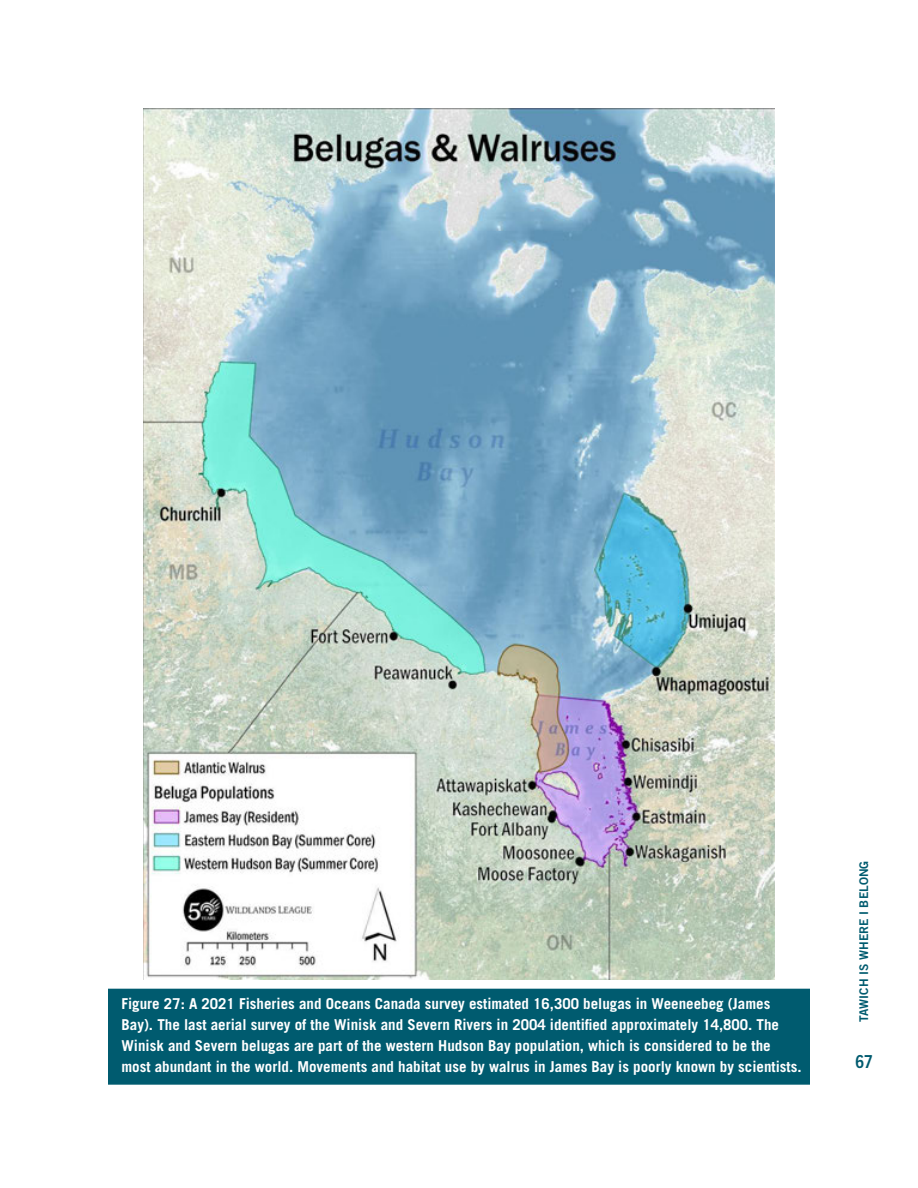
<style>
.page{position:relative;width:918px;height:1188px;background:#fff}
.page>*{position:absolute;margin:0;border:0;box-sizing:border-box;transform-origin:0 0}
.t1{font:700 condensed 18px "Trade Gothic Next LT Pro";color:#005b6f}
.figure_title{font:700 15px/21px "Trade Gothic LT Std";color:#fff}
.t2{font:12px "Trade Gothic LT Std Bd 2";color:#005b6f}
</style>
<div class="page">
<div style="left:108px;top:998px;width:702px;height:78px;background:#005b6f"></div>
<div style="left:108px;top:1067px;width:702px;height:18px;background:#005b6f"></div>
<div style="left:108px;top:989px;width:702px;height:18px;background:#005b6f"></div>
<img style="left:144px;top:108px;width:630px;height:872px">
<p class="figure_title" style="left:122px;top:992px;width:682px">Figure 27: A 2021 Fisheries and Oceans Canada survey estimated 16,300 belugas in Weeneebeg (James Bay). The last aerial survey of the Winisk and Severn Rivers in 2004 identified approximately 14,800. The Winisk and Severn belugas are part of the western Hudson Bay population, which is considered to be the most abundant in the world. Movements and habitat use by walrus in James Bay is poorly known by scientists.</p>
<p class="t2" style="left:857px;top:1022px;width:162px;rotate:-90deg">TAWICH IS WHERE I BELONG</p>
<p class="t1" style="left:855px;top:1049px;width:19px">67</p>
</div>
